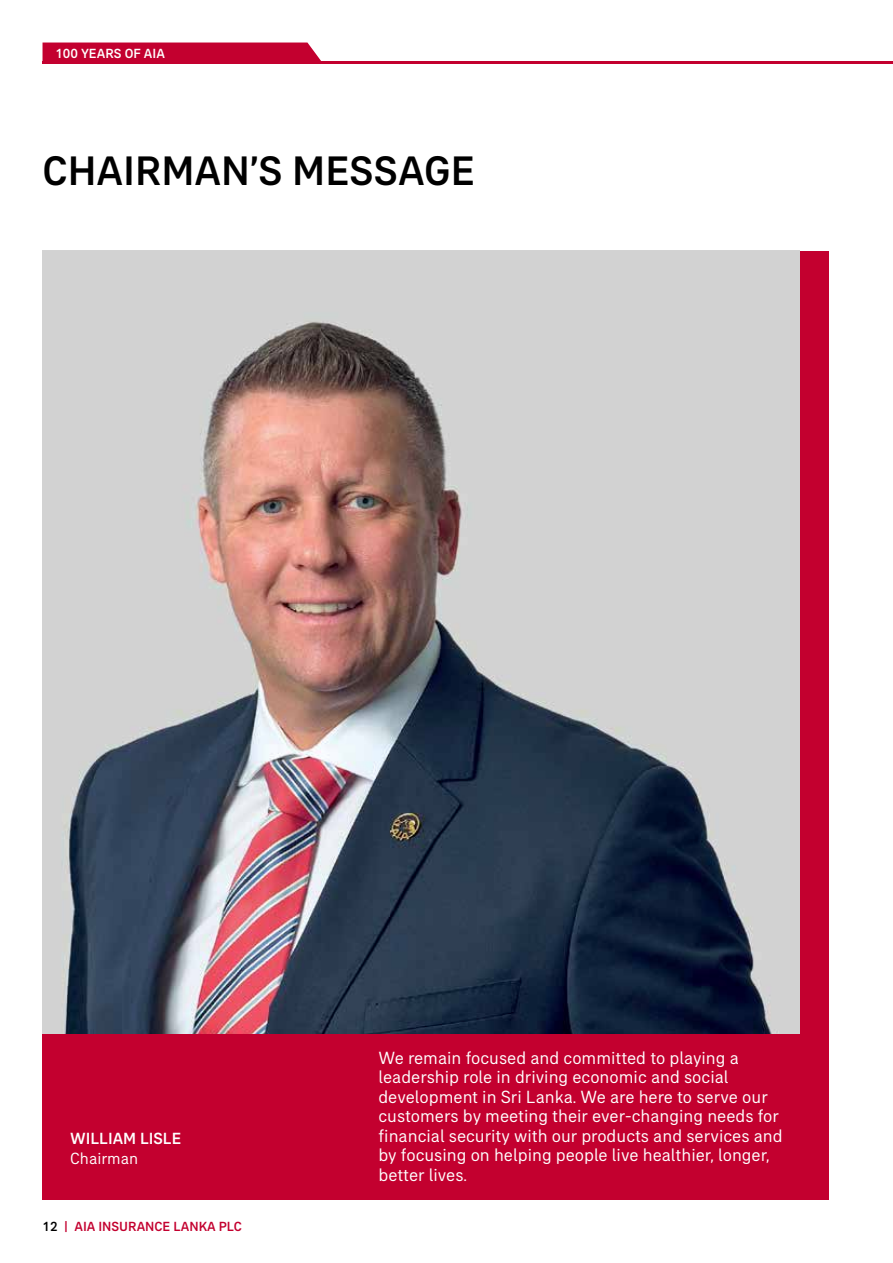
<style>
.page{position:relative;width:893px;height:1263px;background:#fff}
.page>*{position:absolute;margin:0;border:0;box-sizing:border-box;transform-origin:0 0}
.t1{font:500 42px "AIA Everest";color:#000}
.t2{font:18px/19.5px "AIA Everest";color:#fff}
.t3{font:500 16.5px "AIA Everest";color:#fff}
.t4{font:16.5px "AIA Everest";color:#fff}
.t5{font:500 13.5px "AIA Everest";color:#c3002f}
.t6{font:500 13.5px "AIA Everest";color:#fff}
.s1{color:#000}
</style>
<div class="page">
<hr style="left:43px;top:61px;width:850px;height:3px;background:#c3002f">
<div style="left:43px;top:43px;width:278px;height:18px;background:#c3002f"></div>
<div style="left:43px;top:251px;width:786px;height:948px;background:#c3002f"></div>
<img style="left:43px;top:251px;width:756px;height:782px">
<p class="t6" style="left:55px;top:46px;width:111px">100 YEARS OF AIA</p>
<h1 class="t1" style="left:43px;top:146px;width:434px">CHAIRMAN’S MESSAGE</h1>
<p class="t3" style="left:70px;top:1129px;width:113px">WILLIAM LISLE</p>
<p class="t4" style="left:70px;top:1149px;width:70px">Chairman</p>
<p class="t5" style="left:43px;top:1218px;width:201px"><span class="s1">12</span> | AIA INSURANCE LANKA PLC</p>
<p class="t2" style="left:378px;top:1048px;width:406px">We remain focused and committed to playing a leadership role in driving economic and social development in Sri Lanka. We are here to serve our customers by meeting their ever-changing needs for financial security with our products and services and by focusing on helping people live healthier, longer, better lives.</p>
</div>
